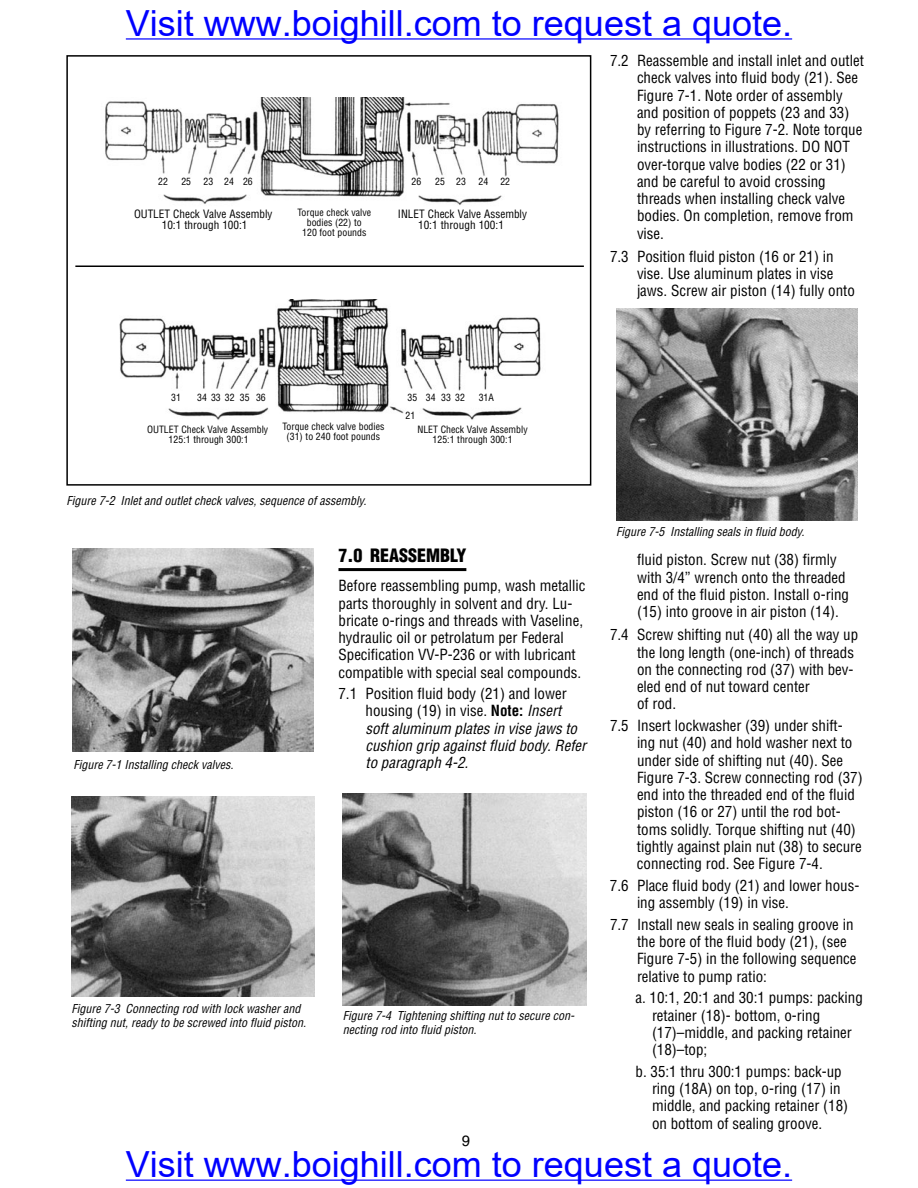
<style>
.page{position:relative;width:918px;height:1188px;background:#fff}
.page>*{position:absolute;margin:0;border:0;box-sizing:border-box;transform-origin:0 0}
.t1{font:36px "Arial";color:#00f}
.t2{font:900 condensed 18px "Helvetica";color:#000}
.t3{font:condensed 15px/17.2px "Helvetica";color:#000}
.t4{font:italic condensed 15px/17.2px "Helvetica";color:#000}
.t5{font:15px "Helvetica";color:#000}
.t6{font:italic condensed 12px/13.5px "Helvetica";color:#000}
.t7{font:condensed 11.25px "Helvetica";color:#000}
.t8{font:condensed 9.75px/9.8px "Helvetica";color:#000;text-align:center}
.s1{font-style:normal}
.s2{font-weight:700;font-style:normal}
</style>
<div class="page">
<img style="left:616px;top:309px;width:242px;height:211px">
<img style="left:342px;top:794px;width:244px;height:212px">
<hr style="left:339px;top:568px;width:127px;height:3px;background:#000">
<img style="left:71px;top:797px;width:244px;height:200px">
<img style="left:72px;top:548px;width:241px;height:204px">
<div style="left:66px;top:55px;width:525px;height:431px;border:2px solid #000"></div>
<img style="left:119px;top:300px;width:422px;height:120px">
<hr style="left:75px;top:266px;width:509px;height:1px;background:#000">
<img style="left:105px;top:98px;width:454px;height:107px">
<hr style="left:126px;top:38px;width:666px;height:2px;background:#00f">
<hr style="left:126px;top:1180px;width:666px;height:1px;background:#00f">
<h1 class="t1" style="left:126px;top:-2px;width:668px">Visit www.boighill.com to request a quote.</h1>
<p class="t8" style="left:158px;top:177px;width:11px">22</p>
<p class="t8" style="left:181px;top:177px;width:11px">25</p>
<p class="t8" style="left:203px;top:177px;width:51px">23 24 26</p>
<p class="t8" style="left:411px;top:177px;width:11px">26</p>
<p class="t8" style="left:435px;top:177px;width:32px">25 23</p>
<p class="t8" style="left:479px;top:177px;width:33px">24 22</p>
<p class="t8" style="left:297px;top:208px;width:75px">Torque check valve bodies (22) to<br>120 foot pounds</p>
<p class="t7" style="left:134px;top:206px;width:140px">OUTLET Check Valve Assembly</p>
<p class="t7" style="left:398px;top:206px;width:131px">INLET Check Valve Assembly</p>
<p class="t7" style="left:162px;top:218px;width:87px">10:1 through 100:1</p>
<p class="t7" style="left:418px;top:218px;width:87px">10:1 through 100:1</p>
<p class="t3" style="left:637px;top:52px;width:228px;text-indent:-27px">7.2 Reassemble and install inlet and outlet check valves into fluid body (21). See Figure 7-1. Note order of assembly and position of poppets (23 and 33) by referring to Figure 7-2. Note torque instructions in illustrations. DO NOT over-torque valve bodies (22 or 31) and be careful to avoid crossing threads when installing check valve bodies. On completion, remove from vise.</p>
<p class="t3" style="left:637px;top:248px;width:219px;text-indent:-27px">7.3 Position fluid piston (16 or 21) in vise. Use aluminum plates in vise jaws. Screw air piston (14) fully onto</p>
<p class="t8" style="left:171px;top:392px;width:11px">31</p>
<p class="t8" style="left:197px;top:392px;width:70px">34 33 32 35 36</p>
<p class="t8" style="left:408px;top:392px;width:59px">35 34 33 32</p>
<p class="t8" style="left:479px;top:392px;width:17px">31A</p>
<p class="t8" style="left:406px;top:410px;width:11px">21</p>
<p class="t8" style="left:282px;top:422px;width:104px">Torque check valve bodies (31) to 240 foot pounds</p>
<p class="t8" style="left:147px;top:424px;width:123px">OUTLET Check Valve Assembly</p>
<p class="t8" style="left:417px;top:424px;width:112px">NLET Check Valve Assembly</p>
<p class="t8" style="left:169px;top:434px;width:82px">125:1 through 300:1</p>
<p class="t8" style="left:433px;top:434px;width:82px">125:1 through 300:1</p>
<p class="t6" style="left:66px;top:493px;width:302px">Figure 7-2 Inlet and outlet check valves, sequence of assembly.</p>
<p class="t6" style="left:73px;top:758px;width:162px">Figure 7-1 Installing check valves.</p>
<p class="t2" style="left:339px;top:544px;width:129px">7.0 REASSEMBLY</p>
<p class="t3" style="left:338px;top:577px;width:249px">Before reassembling pump, wash metallic parts thoroughly in solvent and dry. Lu&shy;bricate o-rings and threads with Vaseline, hydraulic oil or petrolatum per Federal Specification VV-P-236 or with lubricant compatible with special seal compounds.</p>
<p class="t4" style="left:366px;top:685px;width:222px;text-indent:-27px"><span class="s1">7.1 Position fluid body (21) and lower housing (19) in vise.</span> <span class="s2">Note:</span> Insert soft aluminum plates in vise jaws to cushion grip against fluid body. Refer to paragraph 4-2.</p>
<p class="t6" style="left:72px;top:1002px;width:236px">Figure 7-3 Connecting rod with lock washer and shifting nut, ready to be screwed into fluid piston.</p>
<p class="t6" style="left:343px;top:1009px;width:232px">Figure 7-4 Tightening shifting nut to secure con&shy;necting rod into fluid piston.</p>
<p class="t5" style="left:462px;top:1132px;width:10px">9</p>
<p class="t6" style="left:616px;top:525px;width:190px">Figure 7-5 Installing seals in fluid body.</p>
<p class="t3" style="left:637px;top:551px;width:214px">fluid piston. Screw nut (38) firmly with 3/4” wrench onto the threaded end of the fluid piston. Install o-ring (15) into groove in air piston (14).</p>
<p class="t3" style="left:637px;top:626px;width:223px;text-indent:-27px">7.4 Screw shifting nut (40) all the way up the long length (one-inch) of threads on the connecting rod (37) with bev&shy;eled end of nut toward center<br>of rod.</p>
<p class="t3" style="left:637px;top:717px;width:227px;text-indent:-27px">7.5 Insert lockwasher (39) under shift&shy;ing nut (40) and hold washer next to under side of shifting nut (40). See Figure 7-3. Screw connecting rod (37) end into the threaded end of the fluid piston (16 or 27) until the rod bot&shy;toms solidly. Torque shifting nut (40) tightly against plain nut (38) to secure connecting rod. See Figure 7-4.</p>
<p class="t3" style="left:637px;top:877px;width:224px;text-indent:-27px">7.6 Place fluid body (21) and lower hous&shy;ing assembly (19) in vise.</p>
<p class="t3" style="left:637px;top:916px;width:221px;text-indent:-27px">7.7 Install new seals in sealing groove in the bore of the fluid body (21), (see Figure 7-5) in the following sequence relative to pump ratio:</p>
<p class="t3" style="left:652px;top:989px;width:212px;text-indent:-16px">a. 10:1, 20:1 and 30:1 pumps: packing retainer (18)- bottom, o-ring (17)–middle, and packing retainer (18)–top;</p>
<p class="t3" style="left:652px;top:1063px;width:198px;text-indent:-16px">b. 35:1 thru 300:1 pumps: back-up ring (18A) on top, o-ring (17) in middle, and packing retainer (18) on bottom of sealing groove.</p>
<h1 class="t1" style="left:126px;top:1139px;width:668px">Visit www.boighill.com to request a quote.</h1>
</div>
